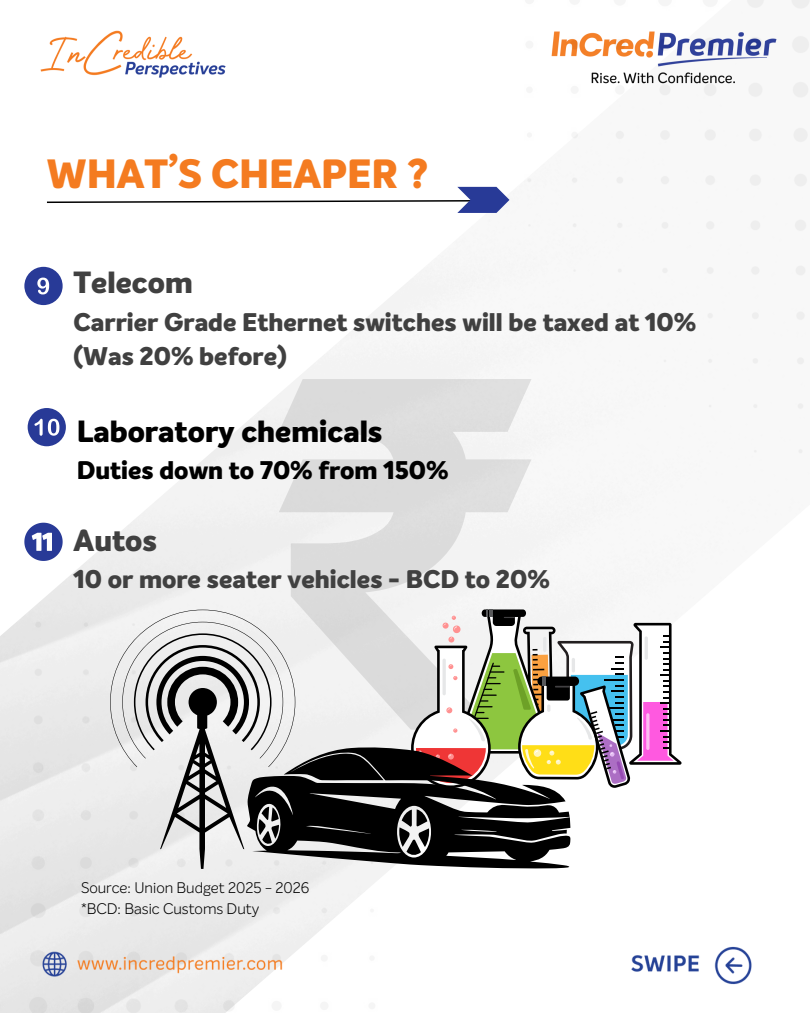
<style>
.page{position:relative;width:810px;height:1013px;background:#fff}
.page>*{position:absolute;margin:0;border:0;box-sizing:border-box;transform-origin:0 0}
.t1{font:800 40px "Intelo";color:#f47b20}
.t2{font:800 30px "Intelo";color:#000}
.t3{font:800 30px "Intelo";color:#404040}
.t4{font:800 25px/34.5px "Intelo";color:#404040}
.t5{font:800 25px "Intelo";color:#000}
.t6{font:300 15px "Intelo";color:#000}
</style>
<div class="page">
<img style="left:24px;top:186px;width:643px;height:683px">
<img style="left:0;top:586px;width:405px;height:426px">
<img style="left:38px;top:944px;width:714px;height:42px">
<img style="left:40px;top:30px;width:186px;height:48px">
<img style="left:499px;top:0;width:311px;height:487px">
<svg style="left:279px;top:379px;width:252px;height:350px;fill:#dedede"></svg>
<div style="left:24px;top:267px;width:39px;height:38px;background:#283a97;border-radius:50%"></div>
<svg style="left:37px;top:277px;width:12px;height:17px"></svg>
<svg style="left:45px;top:187px;width:464px;height:26px"></svg>
<div style="left:28px;top:408px;width:38px;height:38px;background:#283a97;border-radius:50%"></div>
<svg style="left:34px;top:419px;width:25px;height:17px"></svg>
<svg style="left:24px;top:522px;width:39px;height:39px"></svg>
<svg style="left:110px;top:609px;width:185px;height:260px;fill:#ededed"></svg>
<svg style="left:411px;top:609px;width:271px;height:179px"></svg>
<svg style="left:247px;top:746px;width:324px;height:122px;background:#57514b"></svg>
<svg style="left:258px;top:806px;width:21px;height:39px"></svg>
<svg style="left:399px;top:809px;width:31px;height:46px"></svg>
<p class="t1" style="left:47px;top:157px;width:383px">WHAT’S CHEAPER ?</p>
<p class="t3" style="left:74px;top:270px;width:121px">Telecom</p>
<p class="t4" style="left:74px;top:307px;width:624px">Carrier Grade Ethernet switches will be taxed at 10% (Was 20% before)</p>
<p class="t2" style="left:77px;top:419px;width:307px">Laboratory chemicals</p>
<p class="t5" style="left:77px;top:460px;width:373px">Duties down to 70% from 150%</p>
<p class="t3" style="left:74px;top:528px;width:85px">Autos</p>
<p class="t4" style="left:74px;top:564px;width:478px">10 or more seater vehicles - BCD to 20%</p>
<h1 class="t6" style="left:81px;top:881px;width:230px">Source: Union Budget 2025 - 2026</h1>
<p class="t6" style="left:81px;top:902px;width:180px">*BCD: Basic Customs Duty</p>
</div>
